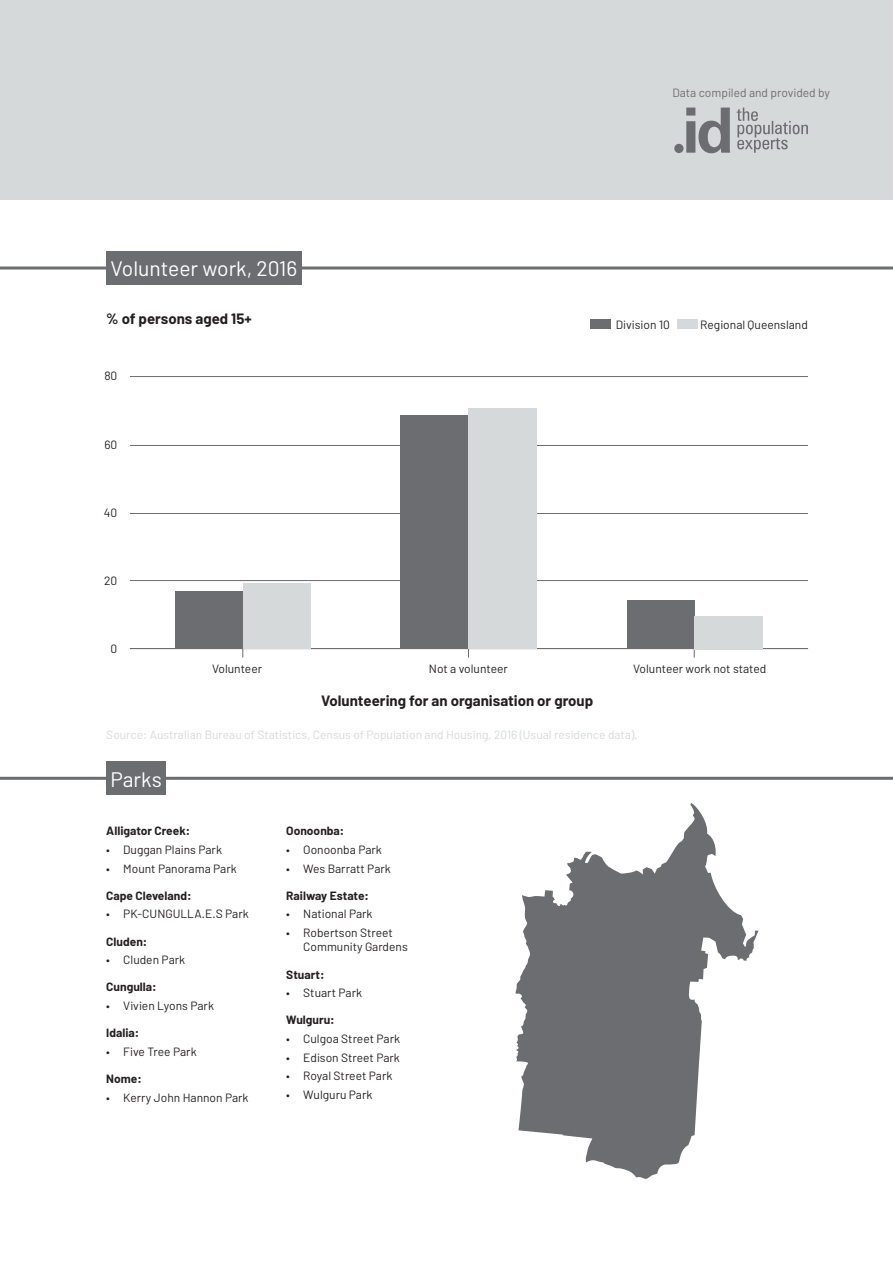
<style>
.page{position:relative;width:893px;height:1263px;background:#fff}
.page>*{position:absolute;margin:0;border:0;box-sizing:border-box;transform-origin:0 0}
.Grey_Sub{font:21px "Barlow";color:#fff}
.Axis_Headings{font:700 15px "Barlow";color:#231f20}
.t1{font:12px/14.4px "Barlow";color:#231f20}
.Parks_Headers{font:700 12px "Barlow";color:#231f20}
.t2{font:12px "Barlow";color:#d6d9da}
.t3{font:12px "Barlow";color:#6c6d70}
</style>
<div class="page">
<div style="left:0;top:0;width:893px;height:200px;background:#d6d9da"></div>
<svg style="left:686px;top:108px;width:44px;height:45px"></svg>
<div style="left:674px;top:144px;width:9px;height:9px;background:#6c6d70;border-radius:50%"></div>
<svg style="left:737px;top:108px;width:71px;height:45px"></svg>
<div style="left:106px;top:251px;width:195px;height:34px;background:#6c6d70"></div>
<hr style="left:0;top:266px;width:893px;height:3px;background:#6c6d70">
<div style="left:106px;top:761px;width:60px;height:34px;background:#6c6d70"></div>
<hr style="left:0;top:777px;width:893px;height:3px;background:#6c6d70">
<hr style="left:130px;top:580px;width:678px;height:1px;background:#6c6d70">
<hr style="left:130px;top:513px;width:678px;height:1px;background:#6c6d70">
<hr style="left:130px;top:445px;width:678px;height:1px;background:#6c6d70">
<hr style="left:130px;top:376px;width:678px;height:1px;background:#6c6d70">
<hr style="left:130px;top:648px;width:678px;height:1px;background:#6c6d70">
<div style="left:175px;top:591px;width:68px;height:58px;background:#6c6d70"></div>
<div style="left:401px;top:416px;width:68px;height:233px;background:#6c6d70"></div>
<div style="left:628px;top:601px;width:67px;height:48px;background:#6c6d70"></div>
<div style="left:243px;top:584px;width:67px;height:65px;background:#d6d9da"></div>
<div style="left:469px;top:408px;width:68px;height:241px;background:#d6d9da"></div>
<div style="left:695px;top:616px;width:68px;height:33px;background:#d6d9da"></div>
<div style="left:590px;top:319px;width:21px;height:10px;background:#6c6d70"></div>
<div style="left:677px;top:319px;width:21px;height:10px;background:#d6d9da"></div>
<svg style="left:515px;top:803px;width:243px;height:376px;fill:#6c6d70"></svg>
<p class="Grey_Sub" style="left:111px;top:256px;width:188px">Volunteer work, 2016</p>
<p class="Axis_Headings" style="left:106px;top:309px;width:147px">% of persons aged 15+</p>
<p class="t1" style="left:104px;top:369px;width:15px">80</p>
<p class="t1" style="left:104px;top:437px;width:14px">60</p>
<p class="t1" style="left:104px;top:505px;width:15px">40</p>
<p class="t1" style="left:104px;top:573px;width:15px">20</p>
<p class="t1" style="left:111px;top:641px;width:8px">0</p>
<p class="t3" style="left:672px;top:85px;width:159px">Data compiled and provided by</p>
<p class="t1" style="left:616px;top:317px;width:56px">Division 10</p>
<p class="t1" style="left:700px;top:317px;width:109px">Regional Queensland</p>
<p class="t1" style="left:212px;top:661px;width:52px">Volunteer</p>
<p class="t1" style="left:429px;top:661px;width:80px">Not a volunteer</p>
<p class="t1" style="left:633px;top:661px;width:135px">Volunteer work not stated</p>
<p class="Axis_Headings" style="left:321px;top:691px;width:274px">Volunteering for an organisation or group</p>
<p class="t2" style="left:106px;top:727px;width:533px">Source: Australian Bureau of Statistics, Census of Population and Housing, 2016 (Usual residence data).</p>
<p class="Grey_Sub" style="left:111px;top:766px;width:53px">Parks</p>
<p class="Parks_Headers" style="left:106px;top:823px;width:85px">Alligator Creek:</p>
<p class="t1" style="left:106px;top:842px;width:117px">• Duggan Plains Park</p>
<p class="t1" style="left:106px;top:861px;width:132px">• Mount Panorama Park</p>
<p class="Parks_Headers" style="left:106px;top:888px;width:87px">Cape Cleveland:</p>
<p class="t1" style="left:106px;top:906px;width:144px">• PK-CUNGULLA.E.S Park</p>
<p class="Parks_Headers" style="left:106px;top:934px;width:43px">Cluden:</p>
<p class="t1" style="left:106px;top:952px;width:80px">• Cluden Park</p>
<p class="Parks_Headers" style="left:106px;top:979px;width:52px">Cungulla:</p>
<p class="t1" style="left:106px;top:998px;width:109px">• Vivien Lyons Park</p>
<p class="Parks_Headers" style="left:106px;top:1025px;width:34px">Idalia:</p>
<p class="t1" style="left:106px;top:1044px;width:92px">• Five Tree Park</p>
<p class="Parks_Headers" style="left:106px;top:1071px;width:37px">Nome:</p>
<p class="t1" style="left:106px;top:1090px;width:144px">• Kerry John Hannon Park</p>
<p class="Parks_Headers" style="left:286px;top:823px;width:60px">Oonoonba:</p>
<p class="t1" style="left:286px;top:842px;width:97px">• Oonoonba Park</p>
<p class="t1" style="left:286px;top:861px;width:106px">• Wes Barratt Park</p>
<p class="Parks_Headers" style="left:286px;top:888px;width:84px">Railway Estate:</p>
<p class="t1" style="left:286px;top:906px;width:88px">• National Park</p>
<p class="t1" style="left:303px;top:925px;width:106px;text-indent:-17px">• Robertson Street<br>Community Gardens</p>
<p class="Parks_Headers" style="left:286px;top:967px;width:40px">Stuart:</p>
<p class="t1" style="left:286px;top:985px;width:77px">• Stuart Park</p>
<p class="Parks_Headers" style="left:286px;top:1012px;width:50px">Wulguru:</p>
<p class="t1" style="left:286px;top:1031px;width:115px">• Culgoa Street Park</p>
<p class="t1" style="left:286px;top:1050px;width:115px">• Edison Street Park</p>
<p class="t1" style="left:286px;top:1068px;width:108px">• Royal Street Park</p>
<p class="t1" style="left:286px;top:1087px;width:88px">• Wulguru Park</p>
</div>
